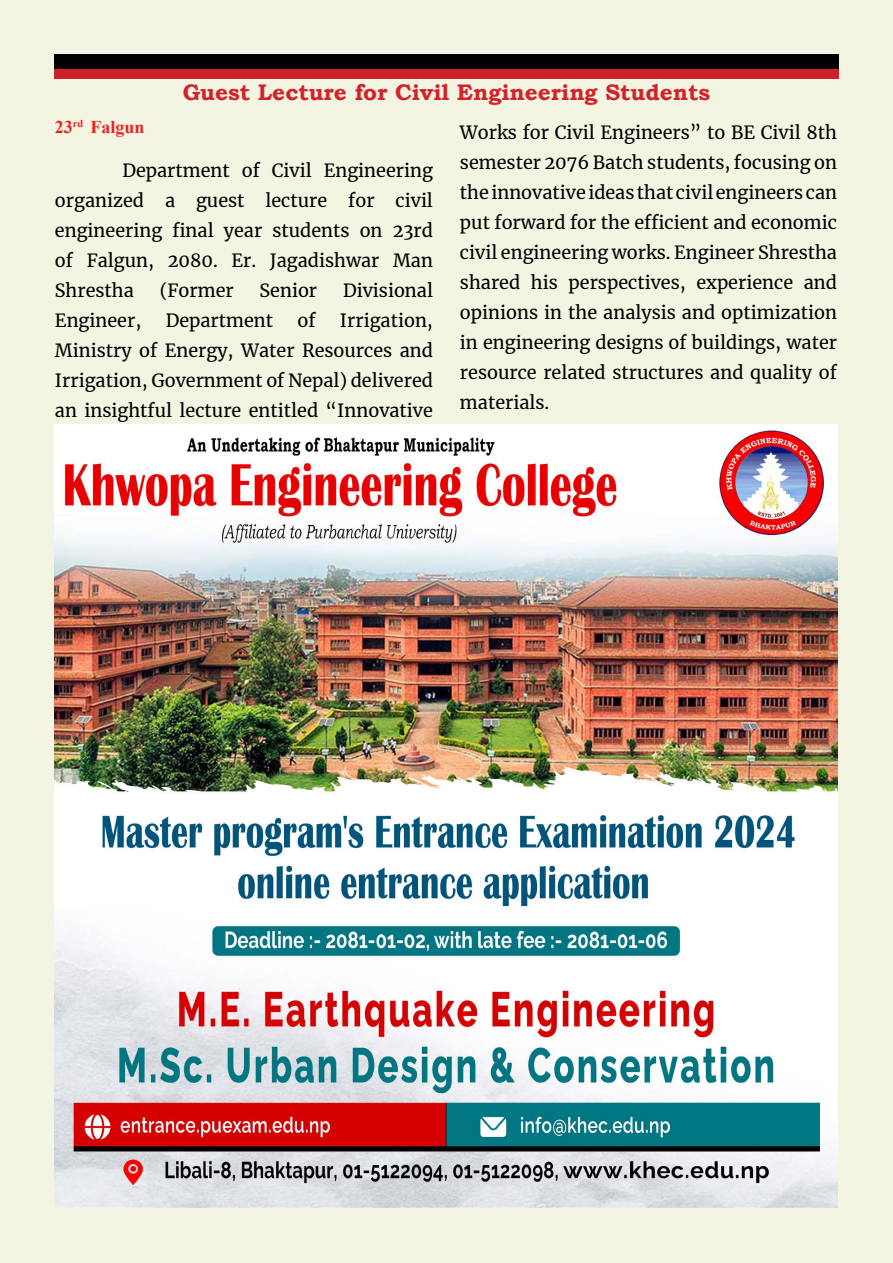
<style>
.page{position:relative;width:893px;height:1263px;background:#f3f4e2}
.page>*{position:absolute;margin:0;border:0;box-sizing:border-box;transform-origin:0 0}
.t1{font:700 22.5px "Bookman Old Style";color:#d2232a}
.t2{font:18px/30px "Merriweather";color:#000;text-align:justify}
.t3{font:700 18px "Times New Roman";color:#ed2124}
</style>
<div class="page">
<div style="left:54px;top:54px;width:785px;height:15px;background:#000"></div>
<div style="left:54px;top:69px;width:785px;height:9px;background:#cf2027"></div>
<div style="left:803px;top:1186px;width:36px;height:20px;border:1px solid #fff;border-radius:50%"></div>
<img style="left:54px;top:425px;width:783px;height:783px">
<p class="t1" style="left:183px;top:76px;width:529px">Guest Lecture for Civil Engineering Students</p>
<p class="t3" style="left:55px;top:114px;width:91px">23<sup>rd</sup> Falgun</p>
<p class="t2" style="left:55px;top:154px;width:380px;text-indent:67px">Department of Civil Engineering organized a guest lecture for civil engineering final year students on 23rd of Falgun, 2080. Er. Jagadishwar Man Shrestha</p>
<p class="t2" style="left:160px;top:274px;width:76px">(Former</p>
<p class="t2" style="left:260px;top:274px;width:59px">Senior</p>
<p class="t2" style="left:343px;top:274px;width:91px">Divisional</p>
<p class="t2" style="left:55px;top:304px;width:88px">Engineer,</p>
<p class="t2" style="left:166px;top:304px;width:109px">Department</p>
<p class="t2" style="left:297px;top:304px;width:20px">of</p>
<p class="t2" style="left:55px;top:304px;width:380px;text-indent:285px">Irrigation, Ministry of Energy, Water Resources and Irrigation, Government of Nepal) delivered an insightful lecture entitled “Innovative</p>
<p class="t2" style="left:460px;top:117px;width:379px">Works for Civil Engineers” to BE Civil 8th semester 2076 Batch students, focusing on the innovative ideas that civil engineers can put forward for the efficient and economic civil engineering works. Engineer Shrestha shared his perspectives, experience and opinions in the analysis and optimization in engineering designs of buildings, water resource related structures and quality of materials.</p>
</div>
